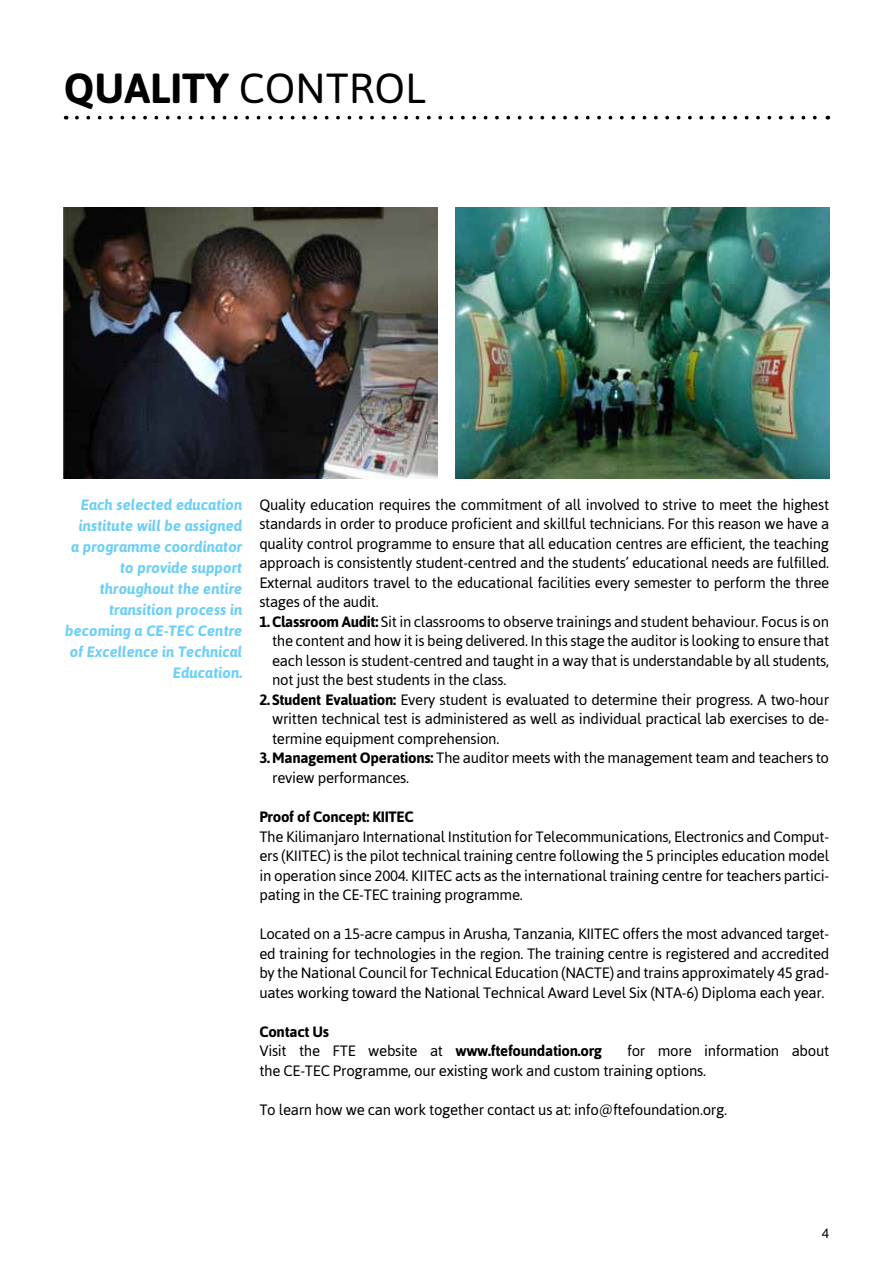
<style>
.page{position:relative;width:893px;height:1263px;background:#fff}
.page>*{position:absolute;margin:0;border:0;box-sizing:border-box;transform-origin:0 0}
.t1{font:700 42px "Asap";color:#000}
.t2{font:15px/19.5px "Asap";letter-spacing:-.02em;color:#000;text-align:justify}
.t3{font:italic 700 15px/21px "Asap";color:#6dcff6;text-align:right}
.t4{font:700 15px/19.5px "Asap";letter-spacing:-.02em;color:#000}
.t5{font:13.5px "Asap";color:#000}
.s1{font-weight:400}
.s2{font-weight:700}
</style>
<div class="page">
<svg style="left:77px;top:116px;width:751px;height:4px"></svg>
<img style="left:64px;top:208px;width:374px;height:271px">
<img style="left:455px;top:208px;width:374px;height:271px">
<h1 class="t1" style="left:64px;top:64px;width:363px">QUALITY <span class="s1">CONTROL</span></h1>
<p class="t3" style="left:65px;top:494px;width:179px">Each selected education institute will be assigned<br>a programme coordinator to provide support throughout the entire transition process in becoming a CE-TEC Centre of Excellence in Technical<br>Education.</p>
<p class="t2" style="left:259px;top:495px;width:571px">Quality education requires the commitment of all involved to strive to meet the highest standards in order to produce proficient and skillful technicians. For this reason we have a quality control programme to ensure that all education centres are efficient, the teaching approach is consistently student-centred and the students’ educational needs are fulfilled.<br>External auditors travel to the educational facilities every semester to perform the three stages of the audit.</p>
<p class="t2" style="left:272px;top:612px;width:559px;text-indent:-13px"><span class="s2">1. Classroom Audit:</span> Sit in classrooms to observe trainings and student behaviour. Focus is on the content and how it is being delivered. In this stage the auditor is looking to ensure that each lesson is student-centred and taught in a way that is understandable by all students, not just the best students in the class.</p>
<p class="t2" style="left:272px;top:690px;width:559px;text-indent:-13px"><span class="s2">2. Student Evaluation:</span> Every student is evaluated to determine their progress. A two-hour written technical test is administered as well as individual practical lab exercises to de&shy;termine equipment comprehension.</p>
<p class="t2" style="left:272px;top:748px;width:558px;text-indent:-13px"><span class="s2">3. Management Operations:</span> The auditor meets with the management team and teachers to review performances.</p>
<p class="t4" style="left:259px;top:807px;width:156px">Proof of Concept: KIITEC</p>
<p class="t2" style="left:259px;top:826px;width:571px">The Kilimanjaro International Institution for Telecommunications, Electronics and Comput&shy;ers (KIITEC) is the pilot technical training centre following the 5 principles education model in operation since 2004. KIITEC acts as the international training centre for teachers partici&shy;pating in the CE-TEC training programme.</p>
<p class="t2" style="left:259px;top:924px;width:571px">Located on a 15-acre campus in Arusha, Tanzania, KIITEC offers the most advanced target&shy;ed training for technologies in the region. The training centre is registered and accredited by the National Council for Technical Education (NACTE) and trains approximately 45 grad&shy;uates working toward the National Technical Award Level Six (NTA-6) Diploma each year.</p>
<p class="t4" style="left:259px;top:1021px;width:344px">Contact Us<br><span class="s1">Visit the FTE website at</span> www.ftefoundation.org</p>
<p class="t2" style="left:259px;top:1041px;width:571px;text-indent:368px">for more information about the CE-TEC Programme, our existing work and custom training options.</p>
<p class="t2" style="left:259px;top:1099px;width:469px">To learn how we can work together contact us at: info@ftefoundation.org.</p>
<p class="t5" style="left:822px;top:1225px;width:9px">4</p>
</div>
